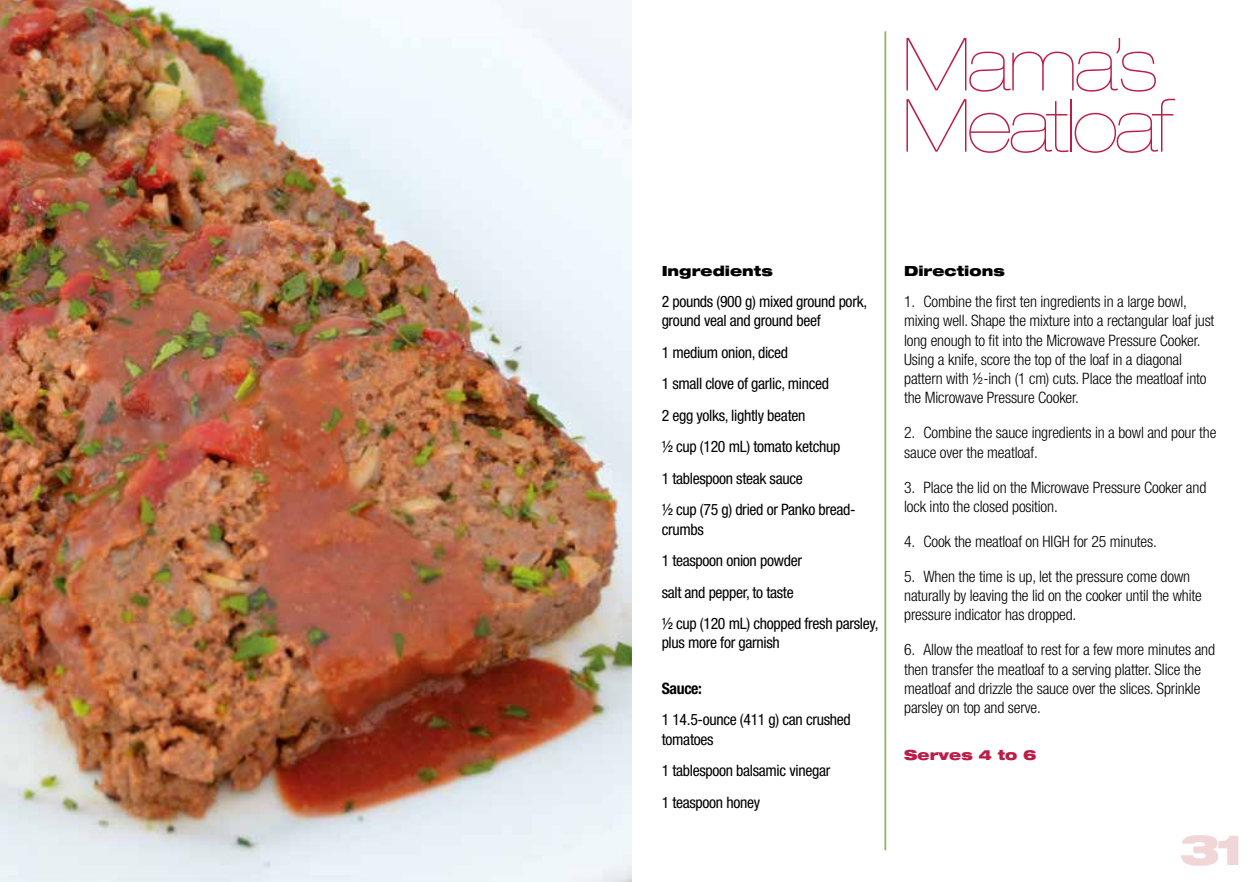
<style>
.page{position:relative;width:1260px;height:882px;background:#fff}
.page>*{position:absolute;margin:0;border:0;box-sizing:border-box;transform-origin:0 0}
.t1{font:900 expanded 73.5px/61.2px "Helvetica Neue";letter-spacing:-.04em;color:#ba1e48}
.t2{font:900 expanded 42px "Helvetica Neue";color:#f0d6d6}
.t3{font:300 condensed 15.75px/19.2px "Helvetica Neue";letter-spacing:-.01em;color:#000}
.t4{font:condensed 15.75px/31.5px "Helvetica Neue";letter-spacing:-.02em;color:#000}
.t5{font:700 condensed 15.75px "Helvetica Neue";letter-spacing:-.02em;color:#000}
.t6{font:900 expanded 14px "Helvetica Neue";color:#000}
.t7{font:900 expanded 14px "Helvetica Neue";color:#ba1e48}
</style>
<div class="page">
<hr style="left:885px;top:31px;width:1px;height:819px;background:#8bb45d">
<img style="left:0;top:0;width:631px;height:882px">
<h1 class="t1" style="left:902px;top:33px;width:271px">Mama’s<br>Meatloaf</h1>
<p class="t6" style="left:662px;top:261px;width:113px">Ingredients</p>
<p class="t4" style="left:662px;top:292px;width:207px;line-height:19.2px">2 pounds (900 g) mixed ground pork, ground veal and ground beef</p>
<p class="t4" style="left:662px;top:336px;width:196px">1 medium onion, diced<br>1 small clove of garlic, minced<br>2 egg yolks, lightly beaten<br>½ cup (120 mL) tomato ketchup<br>1 tablespoon steak sauce<br>½ cup (75 g) dried or Panko bread-</p>
<p class="t4" style="left:662px;top:513px;width:218px">crumbs<br>1 teaspoon onion powder<br>salt and pepper, to taste<br>½ cup (120 mL) chopped fresh parsley,</p>
<p class="t4" style="left:662px;top:627px;width:120px">plus more for garnish</p>
<p class="t5" style="left:662px;top:679px;width:42px">Sauce:</p>
<p class="t4" style="left:662px;top:710px;width:191px;line-height:19.2px">1 14.5-ounce (411 g) can crushed tomatoes</p>
<p class="t4" style="left:662px;top:755px;width:170px">1 tablespoon balsamic vinegar<br>1 teaspoon honey</p>
<p class="t6" style="left:904px;top:261px;width:102px">Directions</p>
<p class="t3" style="left:904px;top:292px;width:312px">1. Combine the first ten ingredients in a large bowl, mixing well. Shape the mixture into a rectangular loaf just long enough to fit into the Microwave Pressure Cooker.<br>Using a knife, score the top of the loaf in a diagonal pattern with ½-inch (1 cm) cuts. Place the meatloaf into the Microwave Pressure Cooker.</p>
<p class="t3" style="left:904px;top:423px;width:314px">2. Combine the sauce ingredients in a bowl and pour the sauce over the meatloaf.</p>
<p class="t3" style="left:904px;top:477px;width:304px">3. Place the lid on the Microwave Pressure Cooker and lock into the closed position.</p>
<p class="t3" style="left:904px;top:532px;width:254px">4. Cook the meatloaf on HIGH for 25 minutes.</p>
<p class="t3" style="left:904px;top:567px;width:299px">5. When the time is up, let the pressure come down naturally by leaving the lid on the cooker until the white pressure indicator has dropped.</p>
<p class="t3" style="left:904px;top:640px;width:312px">6. Allow the meatloaf to rest for a few more minutes and then transfer the meatloaf to a serving platter. Slice the meatloaf and drizzle the sauce over the slices. Sprinkle parsley on top and serve.</p>
<p class="t7" style="left:904px;top:746px;width:134px">Serves 4 to 6</p>
<h2 class="t2" style="left:1180px;top:822px;width:66px">31</h2>
</div>
